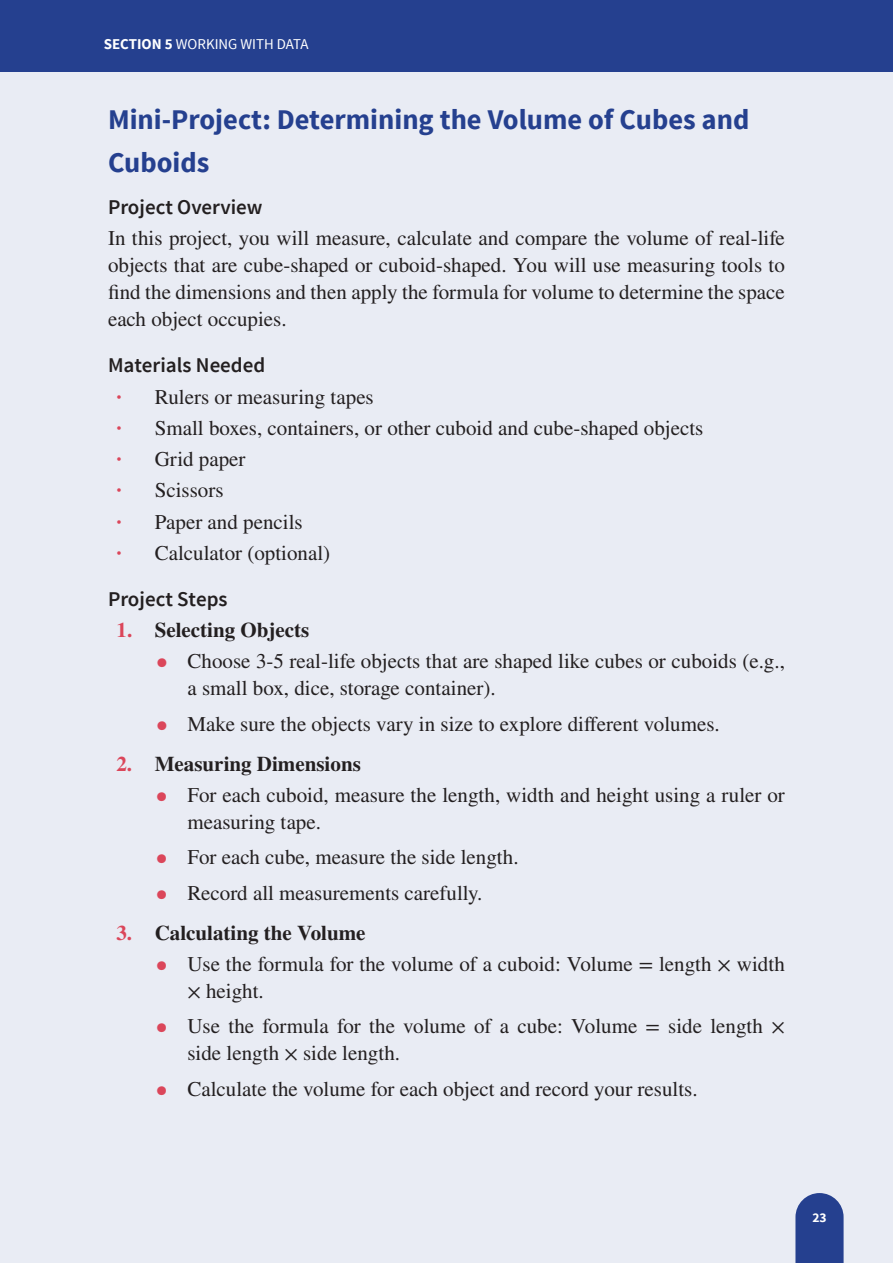
<style>
.page{position:relative;width:893px;height:1263px;background:#e9ecf4}
.page>*{position:absolute;margin:0;border:0;box-sizing:border-box;transform-origin:0 0}
.t1{font:700 28.5px/42.8px "Source Sans Pro";color:#25408f}
.t2{font:21px/27px "STIX General";color:#231f20}
.t3{font:700 21px "STIX General";color:#231f20}
.t4{font:600 21px "Source Sans Pro";color:#231f20}
.t5{font:15px "Source Sans Pro";color:#fff}
.t6{font:700 13.5px "Source Sans Pro";color:#fff}
.s1{font-weight:700}
.s2{font-weight:700;color:#db465a}
.s3{color:#db465a}
</style>
<div class="page">
<svg style="left:795px;top:1193px;width:49px;height:70px;background:#374f98"></svg>
<div style="left:0;top:0;width:893px;height:72px;background:#25408f"></div>
<p class="t5" style="left:104px;top:35px;width:206px"><span class="s1">SECTION 5</span> WORKING WITH DATA</p>
<h1 class="t1" style="left:108px;top:100px;width:643px">Mini-Project: Determining the Volume of Cubes and<br>Cuboids</h1>
<p class="t4" style="left:108px;top:194px;width:156px">Project Overview</p>
<p class="t2" style="left:108px;top:226px;width:678px;text-align:justify">In this project, you will measure, calculate and compare the volume of real-life objects that are cube-shaped or cuboid-shaped. You will use measuring tools to find the dimensions and then apply the formula for volume to determine the space each object occupies.</p>
<p class="t4" style="left:108px;top:352px;width:159px">Materials Needed</p>
<p class="t2" style="left:117px;top:382px;width:588px;line-height:31.2px"><span class="s2">·</span> Rulers or measuring tapes<br><span class="s2">·</span> Small boxes, containers, or other cuboid and cube-shaped objects <span class="s2">·</span> Grid paper<br><span class="s2">·</span> Scissors<br><span class="s2">·</span> Paper and pencils<br><span class="s2">·</span> Calculator (optional)</p>
<p class="t4" style="left:108px;top:586px;width:121px">Project Steps</p>
<p class="t3" style="left:117px;top:615px;width:194px"><span class="s3">1.</span> Selecting Objects</p>
<p class="t2" style="left:187px;top:649px;width:599px;text-indent:-32px"><span class="s2">•</span> Choose 3-5 real-life objects that are shaped like cubes or cuboids (e.g., a small box, dice, storage container).</p>
<p class="t2" style="left:156px;top:711px;width:565px"><span class="s2">•</span> Make sure the objects vary in size to explore different volumes.</p>
<p class="t3" style="left:116px;top:748px;width:246px"><span class="s3">2.</span> Measuring Dimensions</p>
<p class="t2" style="left:187px;top:782px;width:599px;text-indent:-32px"><span class="s2">•</span> For each cuboid, measure the length, width and height using a ruler or measuring tape.</p>
<p class="t2" style="left:156px;top:845px;width:364px"><span class="s2">•</span> For each cube, measure the side length.</p>
<p class="t2" style="left:156px;top:880px;width:328px"><span class="s2">•</span> Record all measurements carefully.</p>
<p class="t3" style="left:116px;top:917px;width:251px"><span class="s3">3.</span> Calculating the Volume</p>
<p class="t2" style="left:187px;top:951px;width:599px;text-indent:-32px"><span class="s2">•</span> Use the formula for the volume of a cuboid: Volume = length × width × height.</p>
<p class="t2" style="left:187px;top:1014px;width:599px;text-indent:-32px"><span class="s2">•</span> Use the formula for the volume of a cube: Volume = side length × side length × side length.</p>
<p class="t2" style="left:156px;top:1076px;width:543px"><span class="s2">•</span> Calculate the volume for each object and record your results.</p>
<p class="t6" style="left:812px;top:1208px;width:16px">23</p>
</div>
